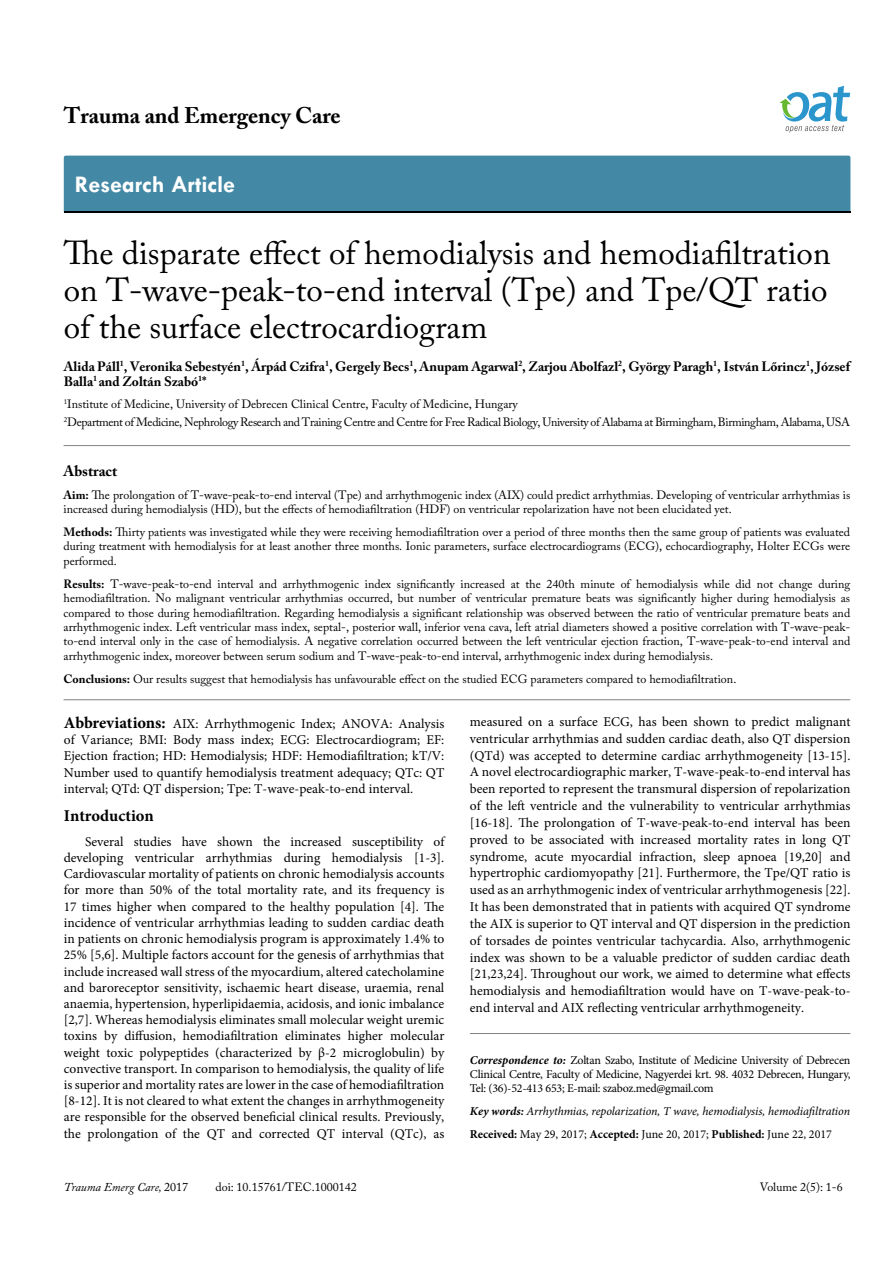
<style>
.page{position:relative;width:893px;height:1263px;background:#fff}
.page>*{position:absolute;margin:0;border:0;box-sizing:border-box;transform-origin:0 0}
.t1{font:33px/37.5px "Adobe Caslon Pro";color:#000;text-align:justify}
.t2{font:700 24px "Tw Cen";color:#fff}
.t3{font:700 22.5px "Adobe Caslon Pro";color:#000}
.t4{font:700 16.5px "Minion Pro";color:#000}
.t5{font:700 15px "Adobe Caslon Pro";color:#000}
.t6{font:13.5px/16.2px "Minion Pro";color:#000;text-align:justify}
.t7{font:700 13.5px/15px "Adobe Caslon Pro";color:#000}
.t8{font:12px/14.4px "Adobe Caslon Pro";color:#000;text-align:justify}
.t9{font:12px/18px "Adobe Caslon Pro";letter-spacing:-.03em;color:#000}
.t10{font:12px/14.4px "Minion Pro";letter-spacing:-.02em;color:#000;text-align:justify}
.t11{font:italic 12px/23px "Minion Pro";letter-spacing:-.005em;color:#000}
.t12{font:italic 12px "Adobe Caslon Pro";color:#000}
.s1{font-weight:700}
.s2{font-weight:700;font-size:16.5px}
.s3{font-weight:700;font-style:italic}
.s4{font-weight:700;font-style:normal}
.s5{font-style:normal}
</style>
<div class="page">
<div style="left:64px;top:156px;width:786px;height:56px;background:#4389a5"></div>
<svg style="left:779px;top:86px;width:71px;height:47px"></svg>
<hr style="left:64px;top:445px;width:786px;height:1px;background:#808285">
<hr style="left:64px;top:699px;width:786px;height:1px;background:#808285">
<hr style="left:470px;top:1033px;width:380px;height:1px;background:#808285">
<h3 class="t3" style="left:64px;top:102px;width:278px">Trauma and Emergency Care</h3>
<h2 class="t2" style="left:75px;top:170px;width:162px">Research Article</h2>
<h1 class="t1" style="left:64px;top:233px;width:768px">The disparate effect of hemodialysis and hemodiafiltration on T-wave-peak-to-end interval (Tpe) and Tpe/QT ratio of the surface electrocardiogram</h1>
<p class="t7" style="left:64px;top:358px;width:788px">Alida Páll<sup>1</sup>, Veronika Sebestyén<sup>1</sup>, Árpád Czifra<sup>1</sup>, Gergely Becs<sup>1</sup>, Anupam Agarwal<sup>2</sup>, Zarjou Abolfazl<sup>2</sup>, György Paragh<sup>1</sup>, István Lőrincz<sup>1</sup>, József<br>Balla<sup>1</sup> and Zoltán Szabó<sup>1</sup>*</p>
<p class="t9" style="left:64px;top:395px;width:788px"><sup>1</sup>Institute of Medicine, University of Debrecen Clinical Centre, Faculty of Medicine, Hungary<br><sup>2</sup>Department of Medicine, Nephrology Research and Training Centre and Centre for Free Radical Biology, University of Alabama at Birmingham, Birmingham, Alabama, USA</p>
<p class="t5" style="left:64px;top:462px;width:55px">Abstract</p>
<p class="t8" style="left:64px;top:487px;width:788px"><span class="s1">Aim:</span> The prolongation of T-wave-peak-to-end interval (Tpe) and arrhythmogenic index (AIX) could predict arrhythmias. Developing of ventricular arrhythmias is increased during hemodialysis (HD), but the effects of hemodiafiltration (HDF) on ventricular repolarization have not been elucidated yet.</p>
<p class="t8" style="left:64px;top:525px;width:788px"><span class="s1">Methods:</span> Thirty patients was investigated while they were receiving hemodiafiltration over a period of three months then the same group of patients was evaluated during treatment with hemodialysis for at least another three months. Ionic parameters, surface electrocardiograms (ECG), echocardiography, Holter ECGs were performed.</p>
<p class="t8" style="left:64px;top:576px;width:788px"><span class="s1">Results:</span> T-wave-peak-to-end interval and arrhythmogenic index significantly increased at the 240th minute of hemodialysis while did not change during hemodiafiltration. No malignant ventricular arrhythmias occurred, but number of ventricular premature beats was significantly higher during hemodialysis as compared to those during hemodiafiltration. Regarding hemodialysis a significant relationship was observed between the ratio of ventricular premature beats and arrhythmogenic index. Left ventricular mass index, septal-, posterior wall, inferior vena cava, left atrial diameters showed a positive correlation with T-wave-peak&shy;to-end interval only in the case of hemodialysis. A negative correlation occurred between the left ventricular ejection fraction, T-wave-peak-to-end interval and arrhythmogenic index, moreover between serum sodium and T-wave-peak-to-end interval, arrhythmogenic index during hemodialysis.</p>
<p class="t8" style="left:64px;top:671px;width:674px"><span class="s1">Conclusions:</span> Our results suggest that hemodialysis has unfavourable effect on the studied ECG parameters compared to hemodiafiltration.</p>
<p class="t6" style="left:64px;top:716px;width:382px"><span class="s2">Abbreviations:</span> AIX: Arrhythmogenic Index; ANOVA: Analysis of Variance; BMI: Body mass index; ECG: Electrocardiogram; EF:<br>Ejection fraction; HD: Hemodialysis; HDF: Hemodiafiltration; kT/V:<br>Number used to quantify hemodialysis treatment adequacy; QTc: QT interval; QTd: QT dispersion; Tpe: T-wave-peak-to-end interval.</p>
<p class="t4" style="left:64px;top:804px;width:92px">Introduction</p>
<p class="t6" style="left:64px;top:833px;width:382px;text-indent:21px">Several studies have shown the increased susceptibility of developing ventricular arrhythmias during hemodialysis [1-3].<br>Cardiovascular mortality of patients on chronic hemodialysis accounts for more than 50% of the total mortality rate, and its frequency is 17 times higher when compared to the healthy population [4]. The incidence of ventricular arrhythmias leading to sudden cardiac death in patients on chronic hemodialysis program is approximately 1.4% to 25% [5,6]. Multiple factors account for the genesis of arrhythmias that include increased wall stress of the myocardium, altered catecholamine and baroreceptor sensitivity, ischaemic heart disease, uraemia, renal anaemia, hypertension, hyperlipidaemia, acidosis, and ionic imbalance [2,7]. Whereas hemodialysis eliminates small molecular weight uremic toxins by diffusion, hemodiafiltration eliminates higher molecular weight toxic polypeptides (characterized by β-2 microglobulin) by convective transport. In comparison to hemodialysis, the quality of life is superior and mortality rates are lower in the case of hemodiafiltration [8-12]. It is not cleared to what extent the changes in arrhythmogeneity are responsible for the observed beneficial clinical results. Previously, the prolongation of the QT and corrected QT interval (QTc), as</p>
<p class="t6" style="left:470px;top:713px;width:382px;line-height:16.8px">measured on a surface ECG, has been shown to predict malignant ventricular arrhythmias and sudden cardiac death, also QT dispersion (QTd) was accepted to determine cardiac arrhythmogeneity [13-15].<br>A novel electrocardiographic marker, T-wave-peak-to-end interval has been reported to represent the transmural dispersion of repolarization of the left ventricle and the vulnerability to ventricular arrhythmias [16-18]. The prolongation of T-wave-peak-to-end interval has been proved to be associated with increased mortality rates in long QT syndrome, acute myocardial infraction, sleep apnoea [19,20] and hypertrophic cardiomyopathy [21]. Furthermore, the Tpe/QT ratio is used as an arrhythmogenic index of ventricular arrhythmogenesis [22].<br>It has been demonstrated that in patients with acquired QT syndrome the AIX is superior to QT interval and QT dispersion in the prediction of torsades de pointes ventricular tachycardia. Also, arrhythmogenic index was shown to be a valuable predictor of sudden cardiac death [21,23,24]. Throughout our work, we aimed to determine what effects hemodialysis and hemodiafiltration would have on T-wave-peak-to&shy;end interval and AIX reflecting ventricular arrhythmogeneity.</p>
<p class="t10" style="left:470px;top:1052px;width:382px"><span class="s3">Correspondence to:</span> Zoltan Szabo, Institute of Medicine University of Debrecen Clinical Centre, Faculty of Medicine, Nagyerdei krt. 98. 4032 Debrecen, Hungary, Tel: (36)-52-413 653; E-mail: szaboz.med@gmail.com</p>
<p class="t11" style="left:470px;top:1100px;width:382px"><span class="s1">Key words:</span> Arrhythmias, repolarization, T wave, hemodialysis, hemodiafiltration<br><span class="s4">Received:</span> <span class="s5">May 29, 2017;</span> <span class="s4">Accepted:</span> <span class="s5">June 20, 2017;</span> <span class="s4">Published:</span> <span class="s5">June 22, 2017</span></p>
<p class="t12" style="left:64px;top:1180px;width:126px">Trauma Emerg Care, <span class="s5">2017</span></p>
<p class="t8" style="left:215px;top:1180px;width:143px">doi: 10.15761/TEC.1000142</p>
<p class="t8" style="left:760px;top:1180px;width:84px">Volume 2(5): 1-6</p>
</div>
